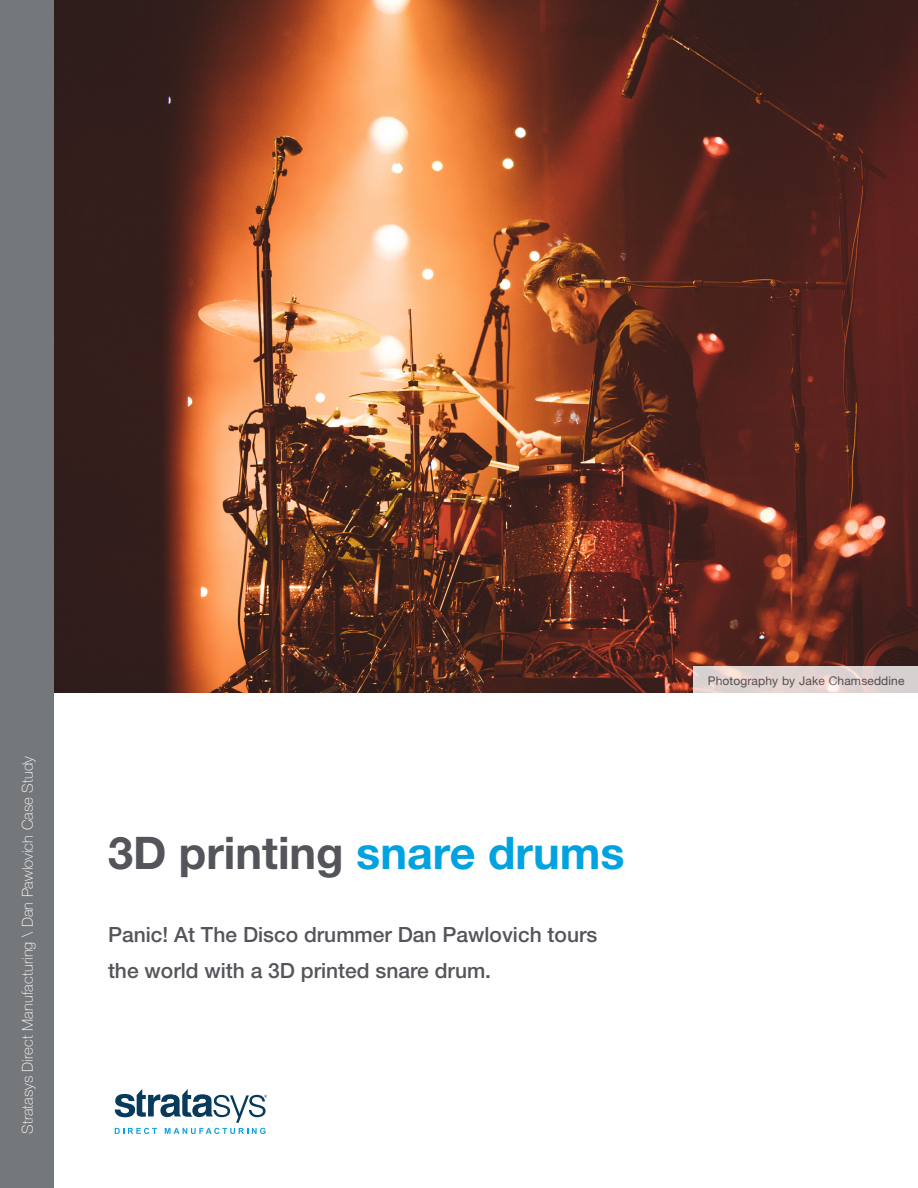
<style>
.page{position:relative;width:918px;height:1188px;background:#fff}
.page>*{position:absolute;margin:0;border:0;box-sizing:border-box;transform-origin:0 0}
.Page_Title{font:700 45px "Helvetica Neue LT Std";color:#54555a}
.Page_Title-2{font:500 21px "Helvetica Neue LT Std";color:#54555a}
.Folio{font:100 15px "Helvetica Neue LT Std";letter-spacing:.005em;color:#fff}
.t1{font:12px "Helvetica Neue LT Std";letter-spacing:.01em;color:#53565a}
.s1{color:#00a3e0}
</style>
<div class="page">
<img style="left:54px;top:0;width:864px;height:693px">
<svg style="left:693px;top:666px;width:225px;height:27px;background:#e0d4d2"></svg>
<div style="left:0;top:0;width:54px;height:1188px;background:#75787b"></div>
<svg style="left:115px;top:1089px;width:152px;height:45px"></svg>
<p class="Folio" style="left:19px;top:1134px;width:380px;rotate:-90deg">Stratasys Direct Manufacturing \ Dan Pawlovich Case Study</p>
<p class="Page_Title" style="left:108px;top:825px;width:518px">3D printing <span class="s1">snare drums</span></p>
<p class="Page_Title-2" style="left:108px;top:922px;width:491px">Panic! At The Disco drummer Dan Pawlovich tours</p>
<p class="Page_Title-2" style="left:108px;top:958px;width:385px">the world with a 3D printed snare drum.</p>
<p class="t1" style="left:708px;top:673px;width:198px">Photography by Jake Chamseddine</p>
</div>
